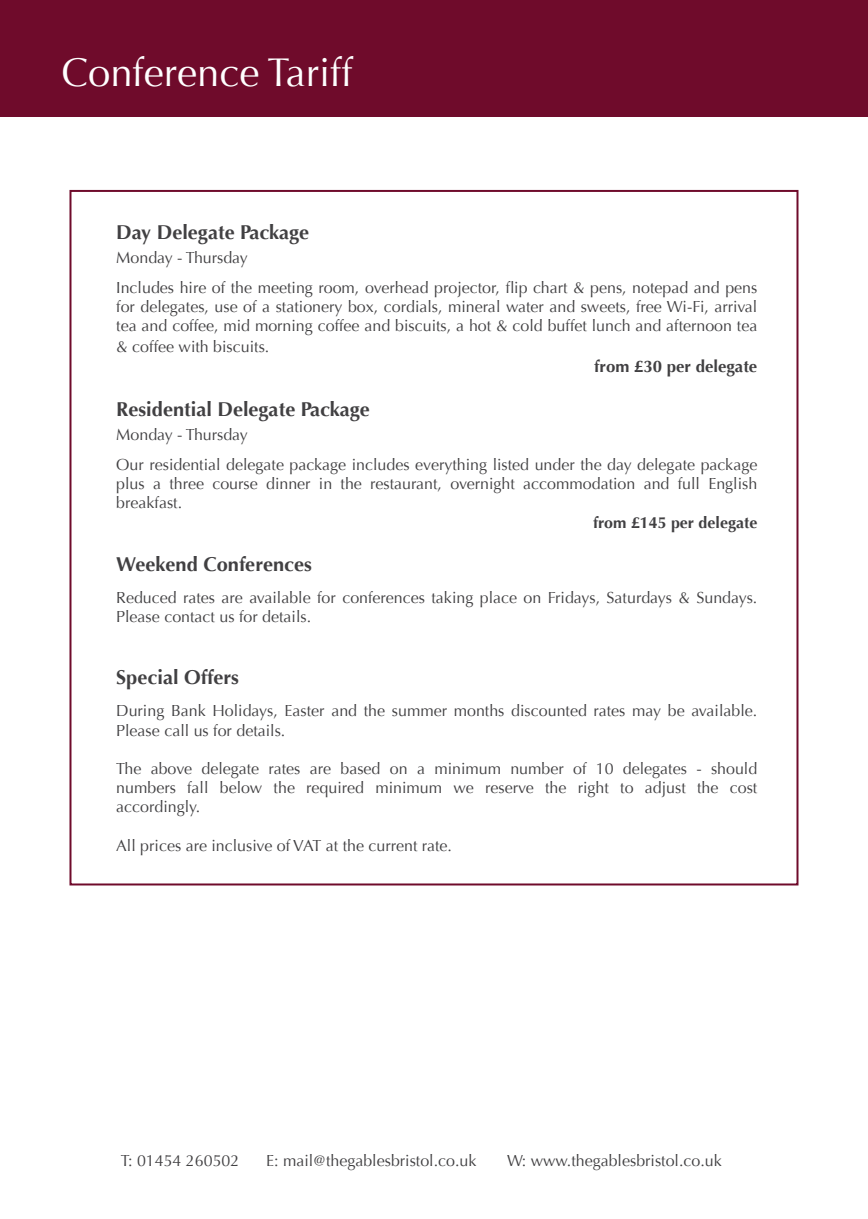
<style>
.page{position:relative;width:868px;height:1219px;background:#fff}
.page>*{position:absolute;margin:0;border:0;box-sizing:border-box;transform-origin:0 0}
.t1{font:40px "Optima";color:#fff}
.t2{font:700 20px "Optima";color:#414042}
.t3{font:700 16.8px "Optima";color:#414042}
.t4{font:16px/19.2px "Optima";color:#414042}
.t5{font:700 16px "Optima";color:#414042}
</style>
<div class="page">
<div style="left:0;top:0;width:867px;height:116px;background:#6f0b2b"></div>
<h1 class="t1" style="left:61px;top:50px;width:292px">Conference Tariff</h1>
<p class="t2" style="left:116px;top:221px;width:194px">Day Delegate Package</p>
<p class="t4" style="left:116px;top:243px;width:642px;line-height:30px">Monday - Thursday<br>Includes hire of the meeting room, overhead projector, flip chart &amp; pens, notepad and pens</p>
<p class="t4" style="left:116px;top:297px;width:642px;text-align:justify">for delegates, use of a stationery box, cordials, mineral water and sweets, free Wi-Fi, arrival tea and coffee, mid morning coffee and biscuits, a hot &amp; cold buffet lunch and afternoon tea &amp; coffee with biscuits.</p>
<p class="t3" style="left:594px;top:356px;width:165px">from £30 per delegate</p>
<p class="t2" style="left:116px;top:398px;width:255px">Residential Delegate Package</p>
<p class="t4" style="left:116px;top:420px;width:642px;line-height:30px">Monday - Thursday<br>Our residential delegate package includes everything listed under the day delegate package</p>
<p class="t4" style="left:116px;top:474px;width:642px">plus a three course dinner in the restaurant, overnight accommodation and full English breakfast.</p>
<p class="t5" style="left:593px;top:513px;width:166px">from £145 per delegate</p>
<p class="t2" style="left:116px;top:552px;width:197px">Weekend Conferences</p>
<p class="t4" style="left:116px;top:588px;width:642px">Reduced rates are available for conferences taking place on Fridays, Saturdays &amp; Sundays.<br>Please contact us for details.</p>
<p class="t2" style="left:116px;top:666px;width:124px">Special Offers</p>
<p class="t4" style="left:116px;top:702px;width:642px">During Bank Holidays, Easter and the summer months discounted rates may be available.<br>Please call us for details.</p>
<p class="t4" style="left:116px;top:759px;width:642px;text-align:justify">The above delegate rates are based on a minimum number of 10 delegates - should numbers fall below the required minimum we reserve the right to adjust the cost accordingly.</p>
<p class="t4" style="left:116px;top:836px;width:337px">All prices are inclusive of VAT at the current rate.</p>
<p class="t4" style="left:121px;top:1151px;width:120px">T: 01454 260502</p>
<p class="t4" style="left:266px;top:1151px;width:212px">E: mail@thegablesbristol.co.uk</p>
<p class="t4" style="left:507px;top:1151px;width:216px">W: www.thegablesbristol.co.uk</p>
</div>
